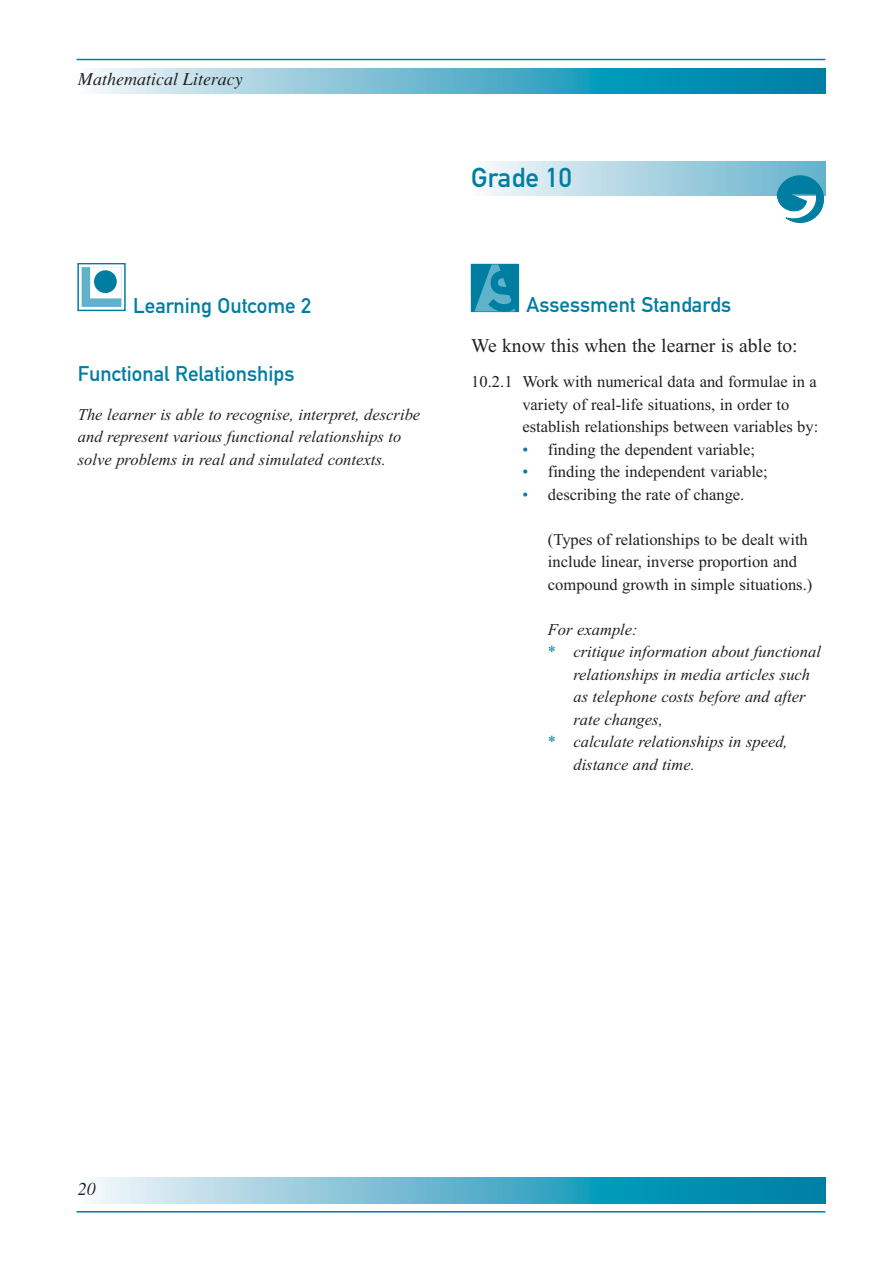
<style>
.page{position:relative;width:893px;height:1263px;background:#fff}
.page>*{position:absolute;margin:0;border:0;box-sizing:border-box;transform-origin:0 0}
.t1{font:27px "DIN Mittelschrift Alternate";color:#007ea2}
.t2{font:21px "DIN Mittelschrift Alternate";color:#007ea2}
.t3{font:19.5px "Times New Roman";color:#231f20}
.t4{font:italic 18px "Times";color:#231f20}
.t5{font:16.5px/22.5px "Times New Roman";color:#231f20}
.t6{font:italic 16.5px/22.5px "Times New Roman";color:#231f20}
.s1{color:#007ea2}
.s2{font-style:normal;color:#007ea2}
</style>
<div class="page">
<hr style="left:77px;top:59px;width:748px;height:1px;background:#007ea2">
<svg style="left:93px;top:68px;width:732px;height:26px;background:#5fb4cc"></svg>
<hr style="left:77px;top:1211px;width:748px;height:2px;background:#007ea2">
<svg style="left:93px;top:1178px;width:732px;height:25px;background:#5fb4cc"></svg>
<div style="left:470px;top:162px;width:355px;height:34px;background:linear-gradient(to right,#f8fafc,#62b0cb)"></div>
<svg style="left:776px;top:175px;width:48px;height:48px"></svg>
<div style="left:76px;top:264px;width:55px;height:50px;background:linear-gradient(to right,#fff,#fff)"></div>
<div style="left:77px;top:264px;width:49px;height:47px;border:2px solid #007ea2"></div>
<div style="left:82px;top:267px;width:39px;height:40px;background:#60b2cb;border:2px solid #60b2cb"></div>
<div style="left:90px;top:267px;width:31px;height:31px;background:#fff;border:2px solid #fff"></div>
<div style="left:94px;top:270px;width:23px;height:23px;background:#007ea2;border:2px solid #007ea2;border-radius:50%"></div>
<div style="left:470px;top:264px;width:54px;height:50px;background:linear-gradient(to bottom,#fff,#fefefe)"></div>
<div style="left:471px;top:264px;width:48px;height:48px;background:#007ea2"></div>
<svg style="left:473px;top:264px;width:46px;height:49px"></svg>
<p class="t4" style="left:78px;top:73px;width:166px">Mathematical Literacy</p>
<p class="t2" style="left:133px;top:298px;width:180px">Learning Outcome 2</p>
<p class="t2" style="left:78px;top:366px;width:218px">Functional Relationships</p>
<p class="t6" style="left:78px;top:405px;width:344px">The learner is able to recognise, interpret, describe and represent various functional relationships to solve problems in real and simulated contexts.</p>
<h1 class="t1" style="left:471px;top:168px;width:102px">Grade 10</h1>
<p class="t2" style="left:526px;top:297px;width:206px">Assessment Standards</p>
<p class="t3" style="left:471px;top:338px;width:328px">We know this when the learner is able to:</p>
<p class="t5" style="left:522px;top:372px;width:297px;text-indent:-51px">10.2.1 Work with numerical data and formulae in a variety of real-life situations, in order to establish relationships between variables by:</p>
<p class="t5" style="left:522px;top:439px;width:234px"><span class="s1">•</span> finding the dependent variable;</p>
<p class="t5" style="left:522px;top:462px;width:247px"><span class="s1">•</span> finding the independent variable;</p>
<p class="t5" style="left:522px;top:484px;width:223px"><span class="s1">•</span> describing the rate of change.</p>
<p class="t5" style="left:548px;top:529px;width:266px">(Types of relationships to be dealt with include linear, inverse proportion and compound growth in simple situations.)</p>
<p class="t6" style="left:548px;top:619px;width:91px">For example:</p>
<p class="t6" style="left:548px;top:642px;width:274px"><span class="s2">*</span> critique information about functional</p>
<p class="t6" style="left:573px;top:664px;width:238px">relationships in media articles such</p>
<p class="t6" style="left:573px;top:687px;width:233px">as telephone costs before and after</p>
<p class="t6" style="left:573px;top:709px;width:91px">rate changes,</p>
<p class="t6" style="left:548px;top:732px;width:241px"><span class="s2">*</span> calculate relationships in speed,</p>
<p class="t6" style="left:573px;top:754px;width:123px">distance and time.</p>
<p class="t4" style="left:78px;top:1182px;width:19px">20</p>
</div>
